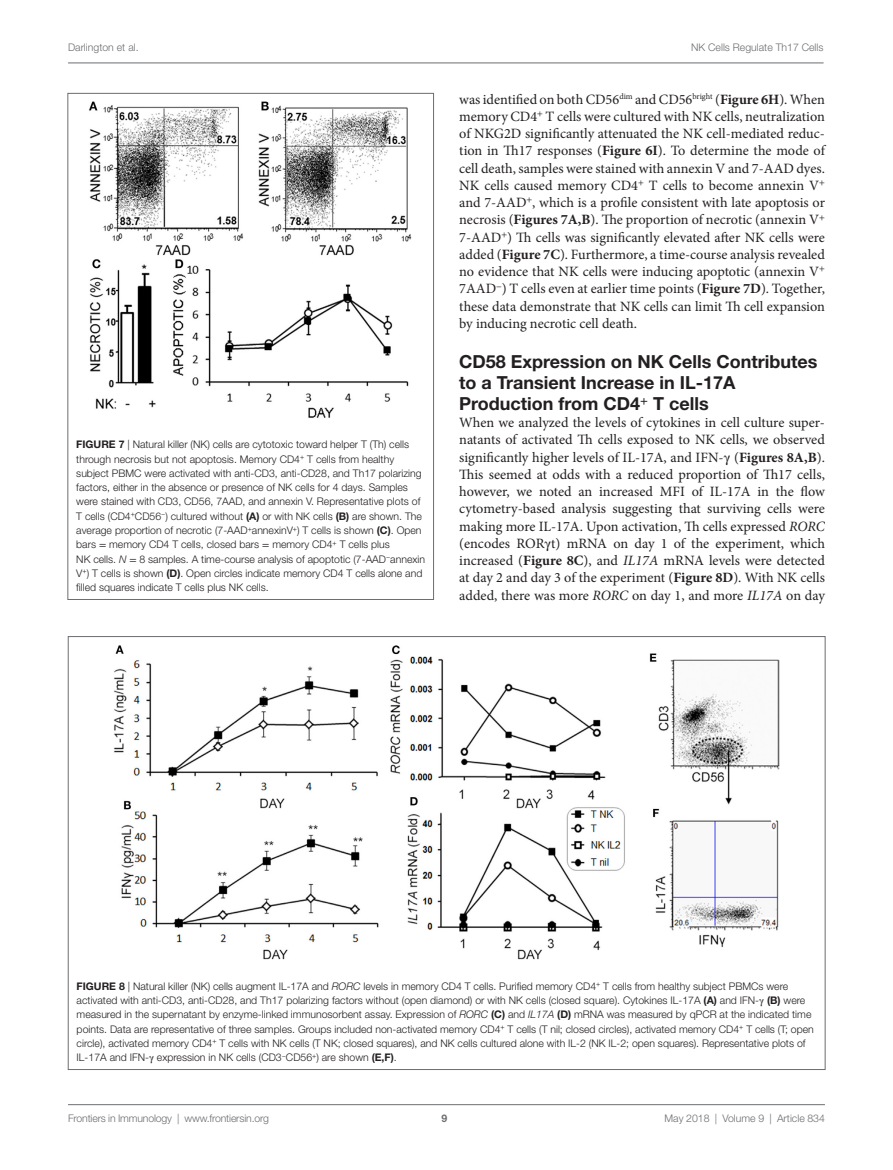
<style>
.page{position:relative;width:893px;height:1170px;background:#fff}
.page>*{position:absolute;margin:0;border:0;box-sizing:border-box;transform-origin:0 0}
.t1{font:700 18px/21px "Helvetica Neue LT Std";color:#231f20}
.t2{font:14.25px/17.2px "Minion Pro";color:#231f20;text-align:justify}
.t3{font:300 10.5px/14.2px "Helvetica Neue LT Std";color:#231f20}
.t4{font:300 10.5px "Helvetica Neue LT Std";color:#6c6d70}
.t5{font:700 10.5px "Helvetica Neue LT Std";color:#6c6d70}
.s1{font-weight:700}
.s2{font-family:"STIX General";font-weight:400}
.s3{font-style:italic}
.s4{font-family:"STIX General"}
</style>
<div class="page">
<img style="left:89px;top:102px;width:323px;height:316px">
<img style="left:114px;top:645px;width:666px;height:314px">
<hr style="left:68px;top:1104px;width:757px;height:1px;background:#6c6d70">
<hr style="left:68px;top:63px;width:755px;height:1px;background:#6c6d70">
<p class="t4" style="left:68px;top:41px;width:72px">Darlington et al.</p>
<p class="t4" style="left:691px;top:41px;width:134px">NK Cells Regulate Th17 Cells</p>
<p class="t3" style="left:76px;top:437px;width:350px"><span class="s1">Figure 7</span> | Natural killer (NK) cells are cytotoxic toward helper T (Th) cells through necrosis but not apoptosis. Memory CD4<sup>+</sup> T cells from healthy subject PBMC were activated with anti-CD3, anti-CD28, and Th17 polarizing factors, either in the absence or presence of NK cells for 4 days. Samples were stained with CD3, CD56, 7AAD, and annexin V. Representative plots of T cells (CD4<sup>+</sup>CD56<sup>−</sup>) cultured without <span class="s1">(A)</span> or with NK cells <span class="s1">(B)</span> are shown. The average proportion of necrotic (7-AAD<sup>+</sup>annexinV<sup>+</sup>) T cells is shown <span class="s1">(C)</span>. Open bars <span class="s2">=</span> memory CD4 T cells, closed bars <span class="s2">=</span> memory CD4<sup>+</sup> T cells plus<br>NK cells. <span class="s3">N</span> <span class="s2">=</span> 8 samples. A time-course analysis of apoptotic (7-AAD<sup>−</sup>annexin V<sup>+</sup>) T cells is shown <span class="s1">(D)</span>. Open circles indicate memory CD4 T cells alone and filled squares indicate T cells plus NK cells.</p>
<p class="t2" style="left:459px;top:90px;width:367px">was identified on both CD56<sup>dim</sup> and CD56<sup>bright</sup> (<span class="s1">Figure 6H</span>). When memory CD4<sup>+</sup> T cells were cultured with NK cells, neutralization of NKG2D significantly attenuated the NK cell-mediated reduc&shy;tion in Th17 responses (<span class="s1">Figure 6I</span>). To determine the mode of cell death, samples were stained with annexin V and 7-AAD dyes.<br>NK cells caused memory CD4<sup>+</sup> T cells to become annexin V<sup>+ </sup>and 7-AAD<sup>+</sup>, which is a profile consistent with late apoptosis or necrosis (<span class="s1">Figures 7A,B</span>). The proportion of necrotic (annexin V<sup>+ </sup>7-AAD<sup>+</sup>) Th cells was significantly elevated after NK cells were added (<span class="s1">Figure 7C</span>). Furthermore, a time-course analysis revealed no evidence that NK cells were inducing apoptotic (annexin V<sup>+ </sup>7AAD<sup>−</sup>) T cells even at earlier time points (<span class="s1">Figure 7D</span>). Together, these data demonstrate that NK cells can limit Th cell expansion by inducing necrotic cell death.</p>
<h1 class="t1" style="left:459px;top:350px;width:360px">CD58 Expression on NK Cells Contributes to a Transient Increase in IL-17A<br>Production from CD4<sup>+</sup> T cells</h1>
<p class="t2" style="left:459px;top:414px;width:367px">When we analyzed the levels of cytokines in cell culture super&shy;natants of activated Th cells exposed to NK cells, we observed significantly higher levels of IL-17A, and IFN-<span class="s4">γ</span> (<span class="s1">Figures 8A,B</span>).<br>This seemed at odds with a reduced proportion of Th17 cells, however, we noted an increased MFI of IL-17A in the flow cytometry-based analysis suggesting that surviving cells were making more IL-17A. Upon activation, Th cells expressed <span class="s3">RORC </span>(encodes ROR<span class="s4">γ</span>t) mRNA on day 1 of the experiment, which increased (<span class="s1">Figure 8C</span>), and <span class="s3">IL17A</span> mRNA levels were detected at day 2 and day 3 of the experiment (<span class="s1">Figure 8D</span>). With NK cells added, there was more <span class="s3">RORC</span> on day 1, and more <span class="s3">IL17A</span> on day</p>
<p class="t3" style="left:77px;top:978px;width:739px"><span class="s1">Figure 8</span> | Natural killer (NK) cells augment IL-17A and <span class="s3">RORC</span> levels in memory CD4 T cells. Purified memory CD4<sup>+</sup> T cells from healthy subject PBMCs were activated with anti-CD3, anti-CD28, and Th17 polarizing factors without (open diamond) or with NK cells (closed square). Cytokines IL-17A <span class="s1">(A)</span> and IFN-<span class="s2">γ</span> <span class="s1">(B)</span> were measured in the supernatant by enzyme-linked immunosorbent assay. Expression of <span class="s3">RORC</span> <span class="s1">(C)</span> and <span class="s3">IL17A</span> <span class="s1">(D)</span> mRNA was measured by qPCR at the indicated time points. Data are representative of three samples. Groups included non-activated memory CD4<sup>+</sup> T cells (T nil; closed circles), activated memory CD4<sup>+</sup> T cells (T; open circle), activated memory CD4<sup>+</sup> T cells with NK cells (T NK; closed squares), and NK cells cultured alone with IL-2 (NK IL-2; open squares). Representative plots of IL-17A and IFN-<span class="s2">γ</span> expression in NK cells (CD3<sup>−</sup>CD56<sup>+</sup>) are shown <span class="s1">(E,F)</span>.</p>
<p class="t4" style="left:68px;top:1111px;width:203px">Frontiers in Immunology | www.frontiersin.org</p>
<p class="t4" style="left:665px;top:1111px;width:162px">May 2018 | Volume 9 | Article 834</p>
<p class="t5" style="left:441px;top:1111px;width:7px">9</p>
</div>
